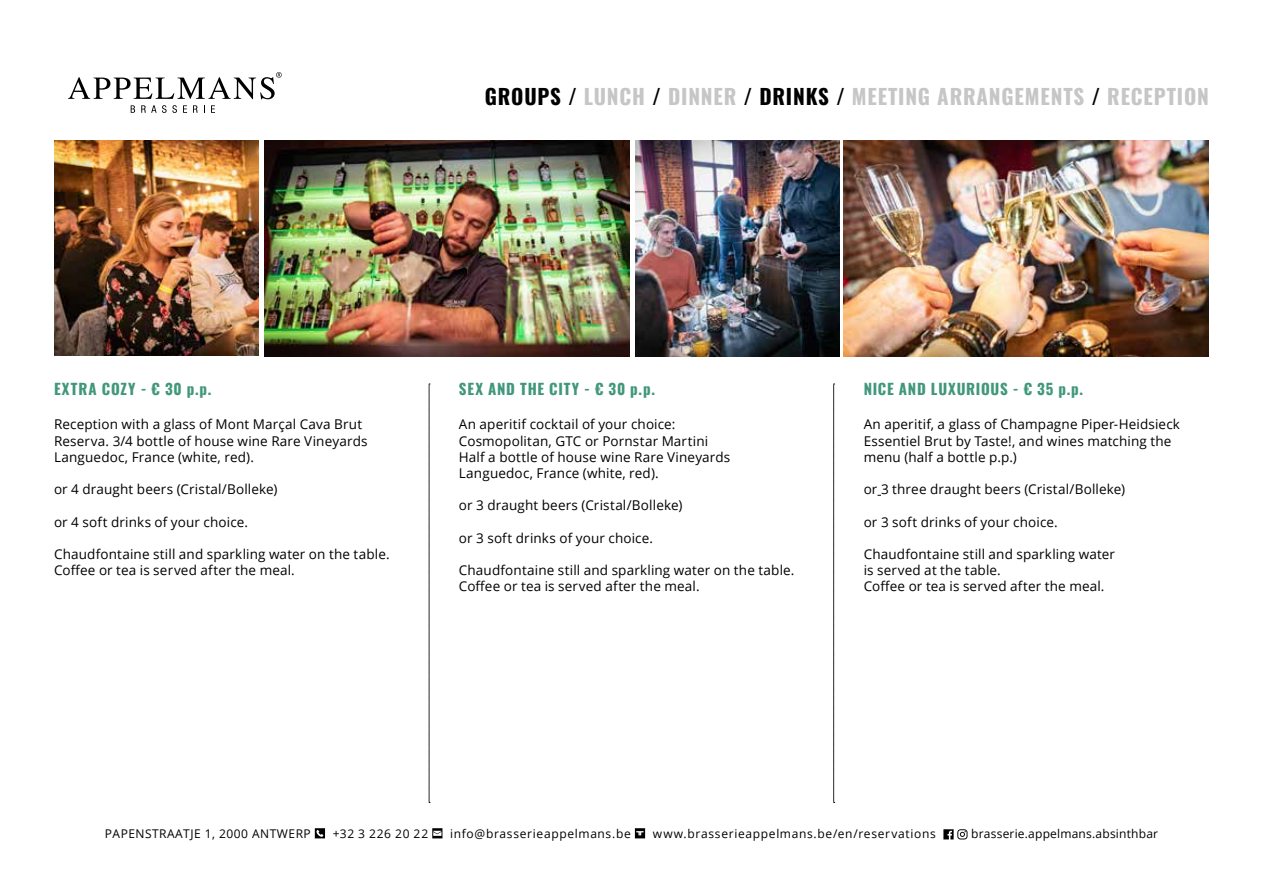
<style>
.page{position:relative;width:1263px;height:893px;background:#fff}
.page>*{position:absolute;margin:0;border:0;box-sizing:border-box;transform-origin:0 0}
.t1{font:700 21px "Oswald";letter-spacing:.04em;color:#c6c6c6}
.t2{font:700 15px "Oswald";letter-spacing:.055em;color:#40977b}
.t3{font:13.5px/16.2px "Open Sans";letter-spacing:.01em;color:#000}
.t4{font:12px "Open Sans";letter-spacing:.05em;color:#000}
.t5{font:12px "Open Sans";letter-spacing:.015em;color:#000}
.s1{color:#000}
</style>
<div class="page">
<svg style="left:315px;top:828px;width:10px;height:10px"></svg>
<svg style="left:432px;top:828px;width:10px;height:10px"></svg>
<svg style="left:635px;top:828px;width:10px;height:10px"></svg>
<svg style="left:943px;top:829px;width:24px;height:10px"></svg>
<svg style="left:429px;top:384px;width:1px;height:419px"></svg>
<svg style="left:833px;top:384px;width:2px;height:419px"></svg>
<svg style="left:68px;top:72px;width:214px;height:27px"></svg>
<svg style="left:131px;top:105px;width:4px;height:8px"></svg>
<svg style="left:141px;top:105px;width:36px;height:8px"></svg>
<svg style="left:183px;top:105px;width:4px;height:8px"></svg>
<svg style="left:193px;top:105px;width:5px;height:8px"></svg>
<svg style="left:211px;top:105px;width:4px;height:8px"></svg>
<img style="left:54px;top:140px;width:204px;height:216px">
<img style="left:635px;top:140px;width:205px;height:216px">
<img style="left:264px;top:140px;width:365px;height:216px">
<img style="left:844px;top:140px;width:365px;height:216px">
<h1 class="t1" style="left:485px;top:85px;width:726px"><span class="s1">GROUPS /</span> LUNCH <span class="s1">/</span> DINNER <span class="s1">/ DRINKS /</span> MEETING ARRANGEMENTS <span class="s1">/</span> RECEPTION</h1>
<p class="t2" style="left:54px;top:381px;width:159px">EXTRA COZY - € 30 p.p.</p>
<p class="t3" style="left:54px;top:416px;width:315px">Reception with a glass of Mont Marçal Cava Brut<br>Reserva. 3/4 bottle of house wine Rare Vineyards<br>Languedoc, France (white, red).</p>
<p class="t3" style="left:54px;top:481px;width:225px">or 4 draught beers (Cristal/Bolleke)</p>
<p class="t3" style="left:54px;top:513px;width:196px">or 4 soft drinks of your choice.</p>
<p class="t3" style="left:54px;top:546px;width:337px">Chaudfontaine still and sparkling water on the table.<br>Coffee or tea is served after the meal.</p>
<p class="t2" style="left:459px;top:381px;width:198px">SEX AND THE CITY - € 30 p.p.</p>
<p class="t3" style="left:459px;top:416px;width:273px">An aperitif cocktail of your choice:<br>Cosmopolitan, GTC or Pornstar Martini Half a bottle of house wine Rare Vineyards Languedoc, France (white, red).</p>
<p class="t3" style="left:459px;top:497px;width:225px">or 3 draught beers (Cristal/Bolleke)</p>
<p class="t3" style="left:459px;top:529px;width:196px">or 3 soft drinks of your choice.</p>
<p class="t3" style="left:459px;top:562px;width:337px">Chaudfontaine still and sparkling water on the table.<br>Coffee or tea is served after the meal.</p>
<p class="t2" style="left:864px;top:381px;width:221px">NICE AND LUXURIOUS - € 35 p.p.</p>
<p class="t3" style="left:864px;top:416px;width:318px">An aperitif, a glass of Champagne Piper-Heidsieck<br>Essentiel Brut by Taste!, and wines matching the menu (half a bottle p.p.)</p>
<p class="t3" style="left:864px;top:481px;width:263px">or 3 three draught beers (Cristal/Bolleke)</p>
<p class="t3" style="left:864px;top:513px;width:196px">or 3 soft drinks of your choice.</p>
<p class="t3" style="left:864px;top:546px;width:253px">Chaudfontaine still and sparkling water is served at the table.<br>Coffee or tea is served after the meal.</p>
<p class="t4" style="left:105px;top:826px;width:207px">PAPENSTRAATJE 1, 2000 ANTWERP</p>
<p class="t4" style="left:333px;top:826px;width:97px">+32 3 226 20 22</p>
<p class="t4" style="left:450px;top:826px;width:182px">info@brasserieappelmans.be</p>
<p class="t4" style="left:653px;top:826px;width:284px">www.brasserieappelmans.be/en/reservations</p>
<p class="t5" style="left:971px;top:826px;width:188px">brasserie.appelmans.absinthbar</p>
</div>
